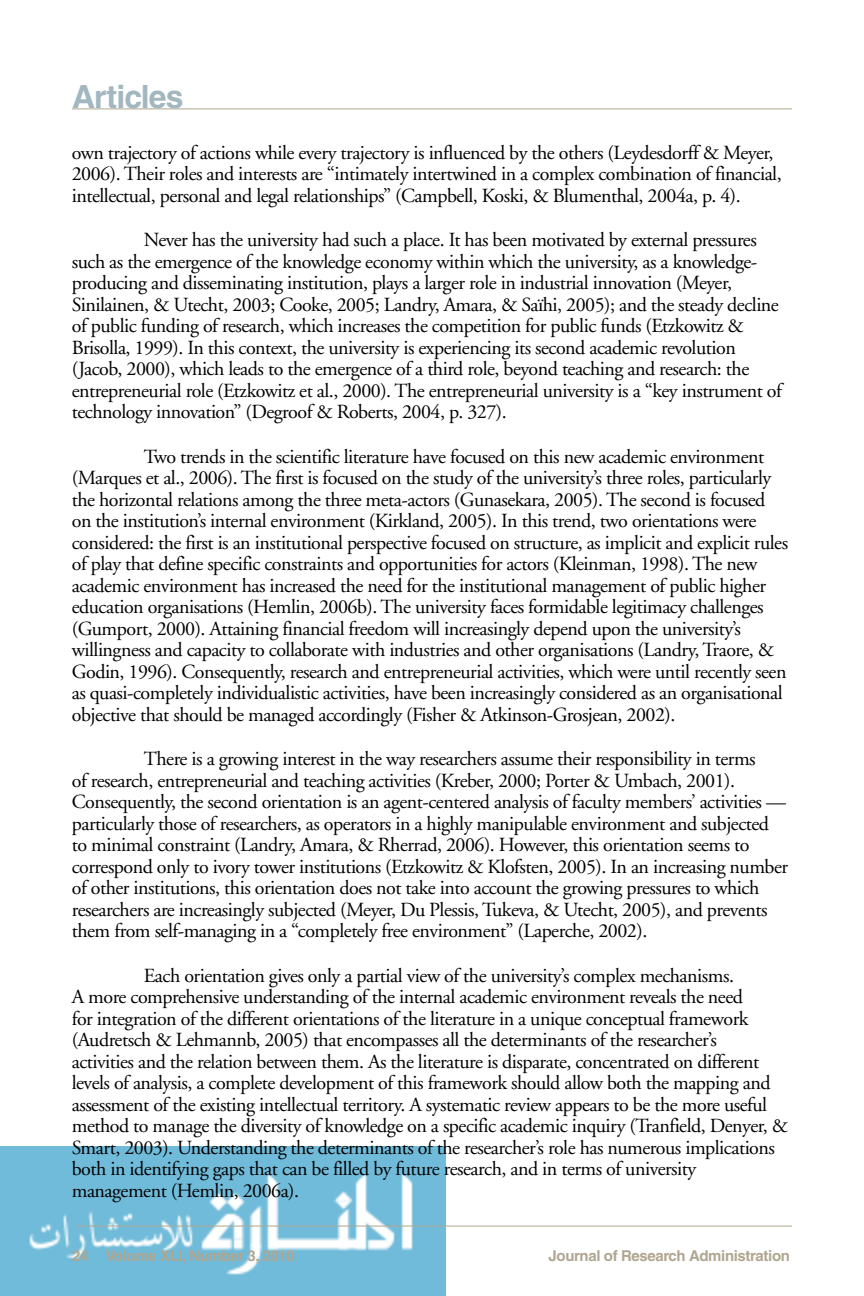
<style>
.page{position:relative;width:864px;height:1296px;background:#fff}
.page>*{position:absolute;margin:0;border:0;box-sizing:border-box;transform-origin:0 0}
.t1{font:700 32px "Helvetica";letter-spacing:-.025em;color:#a2b7c0}
.t2{font:20px/21.6px "Adobe Garamond";letter-spacing:-.025em;color:#000}
.t3{font:700 15px "Helvetica";letter-spacing:-.025em;color:#b0a690}
</style>
<div class="page">
<img style="left:0;top:1146px;width:446px;height:150px">
<hr style="left:72px;top:108px;width:720px;height:1px;background:#b0a690">
<hr style="left:76px;top:1226px;width:716px;height:1px;background:#b0a690">
<h1 class="t1" style="left:72px;top:78px;width:113px">Articles</h1>
<p class="t2" style="left:72px;top:142px;width:711px">own trajectory of actions while every trajectory is influenced by the others (Leydesdorff &amp; Meyer,<br>2006). Their roles and interests are “intimately intertwined in a complex combination of financial, intellectual, personal and legal relationships” (Campbell, Koski, &amp; Blumenthal, 2004a, p. 4).</p>
<p class="t2" style="left:72px;top:230px;width:712px;text-indent:72px">Never has the university had such a place. It has been motivated by external pressures such as the emergence of the knowledge economy within which the university, as a knowledge&shy;producing and disseminating institution, plays a larger role in industrial innovation (Meyer, Sinilainen, &amp; Utecht, 2003; Cooke, 2005; Landry, Amara, &amp; Saïhi, 2005); and the steady decline of public funding of research, which increases the competition for public funds (Etzkowitz &amp; Brisolla, 1999). In this context, the university is experiencing its second academic revolution (Jacob, 2000), which leads to the emergence of a third role, beyond teaching and research: the entrepreneurial role (Etzkowitz et al., 2000). The entrepreneurial university is a “key instrument of technology innovation” (Degroof &amp; Roberts, 2004, p. 327).</p>
<p class="t2" style="left:72px;top:446px;width:718px;text-indent:72px">Two trends in the scientific literature have focused on this new academic environment (Marques et al., 2006). The first is focused on the study of the university’s three roles, particularly the horizontal relations among the three meta-actors (Gunasekara, 2005). The second is focused on the institution’s internal environment (Kirkland, 2005). In this trend, two orientations were considered: the first is an institutional perspective focused on structure, as implicit and explicit rules of play that define specific constraints and opportunities for actors (Kleinman, 1998). The new academic environment has increased the need for the institutional management of public higher education organisations (Hemlin, 2006b). The university faces formidable legitimacy challenges (Gumport, 2000). Attaining financial freedom will increasingly depend upon the university’s willingness and capacity to collaborate with industries and other organisations (Landry, Traore, &amp; Godin, 1996). Consequently, research and entrepreneurial activities, which were until recently seen as quasi-completely individualistic activities, have been increasingly considered as an organisational objective that should be managed accordingly (Fisher &amp; Atkinson-Grosjean, 2002).</p>
<p class="t2" style="left:72px;top:749px;width:718px;text-indent:72px">There is a growing interest in the way researchers assume their responsibility in terms<br>of research, entrepreneurial and teaching activities (Kreber, 2000; Porter &amp; Umbach, 2001).<br>Consequently, the second orientation is an agent-centered analysis of faculty members’ activities — particularly those of researchers, as operators in a highly manipulable environment and subjected to minimal constraint (Landry, Amara, &amp; Rherrad, 2006). However, this orientation seems to correspond only to ivory tower institutions (Etzkowitz &amp; Klofsten, 2005). In an increasing number of other institutions, this orientation does not take into account the growing pressures to which researchers are increasingly subjected (Meyer, Du Plessis, Tukeva, &amp; Utecht, 2005), and prevents them from self-managing in a “completely free environment” (Laperche, 2002).</p>
<p class="t2" style="left:72px;top:965px;width:718px;text-indent:72px">Each orientation gives only a partial view of the university’s complex mechanisms.<br>A more comprehensive understanding of the internal academic environment reveals the need<br>for integration of the different orientations of the literature in a unique conceptual framework (Audretsch &amp; Lehmannb, 2005) that encompasses all the determinants of the researcher’s<br>activities and the relation between them. As the literature is disparate, concentrated on different levels of analysis, a complete development of this framework should allow both the mapping and assessment of the existing intellectual territory. A systematic review appears to be the more useful method to manage the diversity of knowledge on a specific academic inquiry (Tranfield, Denyer, &amp; Smart, 2003). Understanding the determinants of the researcher’s role has numerous implications both in identifying gaps that can be filled by future research, and in terms of university management (Hemlin, 2006a).</p>
<p class="t3" style="left:72px;top:1246px;width:224px">24 Volume XLI, Number 3, 2010</p>
<p class="t3" style="left:549px;top:1246px;width:243px">Journal of Research Administration</p>
</div>
